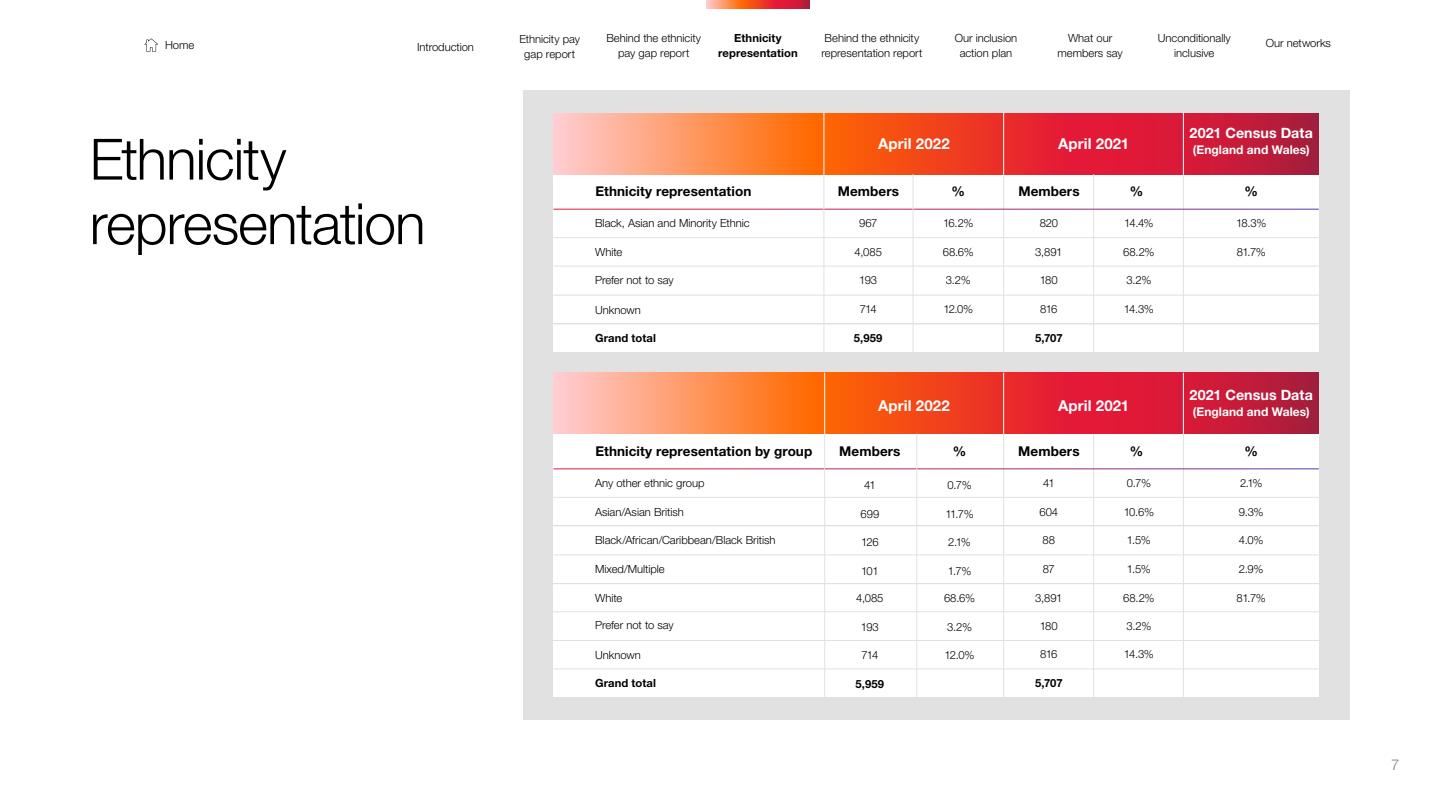
<style>
.page{position:relative;width:1440px;height:810px;background:#fff}
.page>*{position:absolute;margin:0;border:0;box-sizing:border-box;transform-origin:0 0}
.t1{font:300 57px/64.5px "Helvetica Neue LT Pro";letter-spacing:-.02em;color:#000}
.t2{font:700 15px "Helvetica Neue LT Pro";letter-spacing:.01em;color:#fff}
.t3{font:300 15px "Helvetica Neue LT Pro";color:#808080}
.t4{font:700 14.25px "Helvetica Neue LT Pro";letter-spacing:.005em;color:#fff}
.t5{font:700 13.5px "Helvetica Neue LT Pro";letter-spacing:.005em;color:#000}
.t6{font:700 12px "Helvetica Neue LT Pro";letter-spacing:.005em;color:#fff}
.t7{font:300 11.25px/15px "Helvetica Neue LT Pro";letter-spacing:-.005em;color:#000;text-align:center}
.t8{font:700 11.25px/15px "Helvetica Neue LT Pro";letter-spacing:.005em;color:#000;text-align:center}
</style>
<div class="page">
<div style="left:523px;top:90px;width:827px;height:630px;background:#e1e1e1"></div>
<div style="left:553px;top:174px;width:765px;height:71px;background:#fff"></div>
<svg style="left:553px;top:113px;width:765px;height:61px;background:#ea5340"></svg>
<hr style="left:1003px;top:113px;width:1px;height:61px;background:#fff">
<hr style="left:1182px;top:113px;width:1px;height:61px;background:#fff">
<div style="left:553px;top:238px;width:765px;height:28px;background:#fff"></div>
<div style="left:553px;top:266px;width:765px;height:29px;background:#fff"></div>
<hr style="left:553px;top:237px;width:765px;height:1px;background:#e1e1e1">
<hr style="left:553px;top:266px;width:765px;height:1px;background:#e1e1e1">
<div style="left:553px;top:296px;width:765px;height:27px;background:#fff"></div>
<div style="left:553px;top:324px;width:765px;height:28px;background:#fff"></div>
<hr style="left:553px;top:324px;width:765px;height:1px;background:#e1e1e1">
<hr style="left:1003px;top:174px;width:1px;height:178px;background:#e1e1e1">
<hr style="left:1182px;top:174px;width:1px;height:178px;background:#e1e1e1">
<hr style="left:1093px;top:174px;width:1px;height:178px;background:#e1e1e1">
<hr style="left:553px;top:209px;width:765px;height:1px;background:#fff">
<div style="left:553px;top:434px;width:765px;height:71px;background:#fff"></div>
<svg style="left:553px;top:373px;width:765px;height:61px;background:#ea5340"></svg>
<hr style="left:1003px;top:373px;width:1px;height:61px;background:#fff">
<hr style="left:1182px;top:373px;width:1px;height:61px;background:#fff">
<div style="left:553px;top:497px;width:765px;height:28px;background:#fff"></div>
<div style="left:553px;top:526px;width:765px;height:29px;background:#fff"></div>
<hr style="left:553px;top:497px;width:765px;height:1px;background:#e1e1e1">
<div style="left:553px;top:555px;width:765px;height:28px;background:#fff"></div>
<hr style="left:553px;top:555px;width:765px;height:1px;background:#e1e1e1">
<div style="left:553px;top:584px;width:765px;height:28px;background:#fff"></div>
<div style="left:553px;top:612px;width:765px;height:28px;background:#fff"></div>
<div style="left:553px;top:641px;width:765px;height:28px;background:#fff"></div>
<hr style="left:553px;top:611px;width:765px;height:1px;background:#e1e1e1">
<div style="left:553px;top:669px;width:765px;height:28px;background:#fff"></div>
<hr style="left:553px;top:669px;width:765px;height:1px;background:#e1e1e1">
<hr style="left:1003px;top:434px;width:1px;height:263px;background:#e1e1e1">
<hr style="left:1182px;top:434px;width:1px;height:263px;background:#e1e1e1">
<hr style="left:1093px;top:434px;width:1px;height:263px;background:#e1e1e1">
<hr style="left:553px;top:469px;width:765px;height:1px;background:#fff">
<hr style="left:823px;top:113px;width:1px;height:61px;background:#fff">
<hr style="left:823px;top:174px;width:1px;height:178px;background:#e1e1e1">
<hr style="left:912px;top:174px;width:1px;height:178px;background:#e1e1e1">
<hr style="left:824px;top:373px;width:1px;height:66px;background:#fff">
<hr style="left:824px;top:434px;width:1px;height:263px;background:#e1e1e1">
<hr style="left:916px;top:434px;width:1px;height:263px;background:#e1e1e1">
<svg style="left:706px;top:0;width:104px;height:8px"></svg>
<svg style="left:144px;top:38px;width:14px;height:14px"></svg>
<p class="t7" style="left:165px;top:37px;width:31px">Home</p>
<p class="t7" style="left:417px;top:39px;width:58px">Introduction</p>
<h1 class="t1" style="left:90px;top:126px;width:337px">Ethnicity representation</h1>
<p class="t7" style="left:519px;top:31px;width:62px">Ethnicity pay gap report</p>
<p class="t7" style="left:606px;top:30px;width:96px">Behind the ethnicity pay gap report</p>
<p class="t8" style="left:718px;top:30px;width:81px">Ethnicity representation</p>
<p class="t7" style="left:821px;top:30px;width:102px;text-align:left">Behind the ethnicity representation report</p>
<p class="t7" style="left:954px;top:30px;width:64px">Our inclusion action plan</p>
<p class="t7" style="left:1057px;top:30px;width:67px">What our members say</p>
<p class="t7" style="left:1157px;top:30px;width:74px">Unconditionally inclusive</p>
<p class="t7" style="left:1265px;top:35px;width:67px">Our networks</p>
<h2 class="t2" style="left:878px;top:134px;width:73px">April 2022</h2>
<h2 class="t2" style="left:1058px;top:134px;width:73px">April 2021</h2>
<p class="t5" style="left:595px;top:183px;width:157px">Ethnicity representation</p>
<p class="t5" style="left:1129px;top:183px;width:15px">%</p>
<p class="t5" style="left:951px;top:183px;width:15px">%</p>
<p class="t5" style="left:837px;top:183px;width:63px">Members</p>
<p class="t5" style="left:1018px;top:183px;width:63px">Members</p>
<p class="t4" style="left:1189px;top:124px;width:125px">2021 Census Data</p>
<p class="t6" style="left:1192px;top:143px;width:118px">(England and Wales)</p>
<p class="t5" style="left:1244px;top:182px;width:15px">%</p>
<p class="t7" style="left:595px;top:216px;width:156px">Black, Asian and Minority Ethnic</p>
<p class="t7" style="left:1039px;top:216px;width:20px">820</p>
<p class="t7" style="left:1124px;top:216px;width:31px">14.4%</p>
<p class="t7" style="left:1235px;top:216px;width:32px">18.3%</p>
<p class="t7" style="left:1035px;top:244px;width:29px">3,891</p>
<p class="t7" style="left:1123px;top:244px;width:33px">68.2%</p>
<p class="t7" style="left:1236px;top:244px;width:31px">81.7%</p>
<p class="t7" style="left:1039px;top:272px;width:19px">180</p>
<p class="t7" style="left:1126px;top:272px;width:26px">3.2%</p>
<p class="t7" style="left:1040px;top:302px;width:19px">816</p>
<p class="t7" style="left:1123px;top:302px;width:31px">14.3%</p>
<p class="t8" style="left:1034px;top:330px;width:29px">5,707</p>
<p class="t7" style="left:859px;top:216px;width:20px">967</p>
<p class="t7" style="left:943px;top:216px;width:32px">16.2%</p>
<p class="t7" style="left:854px;top:244px;width:29px">4,085</p>
<p class="t7" style="left:942px;top:244px;width:33px">68.6%</p>
<p class="t7" style="left:859px;top:272px;width:19px">193</p>
<p class="t7" style="left:945px;top:272px;width:26px">3.2%</p>
<p class="t7" style="left:859px;top:302px;width:18px">714</p>
<p class="t7" style="left:943px;top:302px;width:31px">12.0%</p>
<p class="t8" style="left:853px;top:330px;width:30px">5,959</p>
<p class="t7" style="left:595px;top:244px;width:29px">White</p>
<p class="t7" style="left:595px;top:272px;width:80px">Prefer not to say</p>
<p class="t7" style="left:595px;top:302px;width:47px">Unknown</p>
<p class="t8" style="left:595px;top:330px;width:62px">Grand total</p>
<h2 class="t2" style="left:878px;top:396px;width:73px">April 2022</h2>
<h2 class="t2" style="left:1058px;top:396px;width:73px">April 2021</h2>
<p class="t4" style="left:1189px;top:386px;width:125px">2021 Census Data</p>
<p class="t6" style="left:1192px;top:404px;width:118px">(England and Wales)</p>
<p class="t5" style="left:595px;top:443px;width:218px">Ethnicity representation by group</p>
<p class="t5" style="left:1018px;top:443px;width:63px">Members</p>
<p class="t5" style="left:1129px;top:443px;width:15px">%</p>
<p class="t5" style="left:1244px;top:443px;width:15px">%</p>
<p class="t5" style="left:952px;top:443px;width:15px">%</p>
<p class="t5" style="left:839px;top:443px;width:63px">Members</p>
<p class="t7" style="left:595px;top:475px;width:111px">Any other ethnic group</p>
<p class="t7" style="left:1043px;top:475px;width:13px">41</p>
<p class="t7" style="left:1126px;top:475px;width:26px">0.7%</p>
<p class="t7" style="left:1239px;top:475px;width:24px">2.1%</p>
<p class="t7" style="left:1039px;top:504px;width:20px">604</p>
<p class="t7" style="left:1123px;top:504px;width:32px">10.6%</p>
<p class="t7" style="left:1238px;top:504px;width:26px">9.3%</p>
<p class="t7" style="left:864px;top:477px;width:13px">41</p>
<p class="t7" style="left:947px;top:477px;width:26px">0.7%</p>
<p class="t7" style="left:860px;top:506px;width:20px">699</p>
<p class="t7" style="left:945px;top:506px;width:30px">11.7%</p>
<p class="t7" style="left:861px;top:534px;width:19px">126</p>
<p class="t7" style="left:948px;top:534px;width:24px">2.1%</p>
<p class="t7" style="left:861px;top:563px;width:19px">101</p>
<p class="t7" style="left:947px;top:563px;width:25px">1.7%</p>
<p class="t7" style="left:595px;top:504px;width:90px">Asian/Asian British</p>
<p class="t7" style="left:595px;top:532px;width:182px">Black/African/Caribbean/Black British</p>
<p class="t7" style="left:595px;top:562px;width:71px">Mixed/Multiple</p>
<p class="t7" style="left:595px;top:590px;width:29px">White</p>
<p class="t7" style="left:1042px;top:532px;width:14px">88</p>
<p class="t7" style="left:1126px;top:532px;width:25px">1.5%</p>
<p class="t7" style="left:1238px;top:532px;width:26px">4.0%</p>
<p class="t7" style="left:1042px;top:561px;width:14px">87</p>
<p class="t7" style="left:1126px;top:561px;width:25px">1.5%</p>
<p class="t7" style="left:1238px;top:561px;width:26px">2.9%</p>
<p class="t7" style="left:1035px;top:590px;width:29px">3,891</p>
<p class="t7" style="left:1123px;top:590px;width:33px">68.2%</p>
<p class="t7" style="left:1236px;top:590px;width:31px">81.7%</p>
<p class="t7" style="left:1039px;top:619px;width:19px">180</p>
<p class="t7" style="left:1126px;top:619px;width:26px">3.2%</p>
<p class="t7" style="left:1040px;top:647px;width:19px">816</p>
<p class="t7" style="left:1123px;top:647px;width:31px">14.3%</p>
<p class="t8" style="left:1034px;top:675px;width:29px">5,707</p>
<p class="t7" style="left:944px;top:590px;width:33px">68.6%</p>
<p class="t7" style="left:947px;top:619px;width:26px">3.2%</p>
<p class="t7" style="left:944px;top:647px;width:31px">12.0%</p>
<p class="t7" style="left:856px;top:590px;width:29px">4,085</p>
<p class="t7" style="left:860px;top:619px;width:19px">193</p>
<p class="t7" style="left:861px;top:647px;width:18px">714</p>
<p class="t8" style="left:855px;top:676px;width:30px">5,959</p>
<p class="t7" style="left:595px;top:618px;width:80px">Prefer not to say</p>
<p class="t7" style="left:595px;top:647px;width:47px">Unknown</p>
<p class="t8" style="left:595px;top:675px;width:62px">Grand total</p>
<h2 class="t3" style="left:1390px;top:756px;width:10px">7</h2>
</div>
